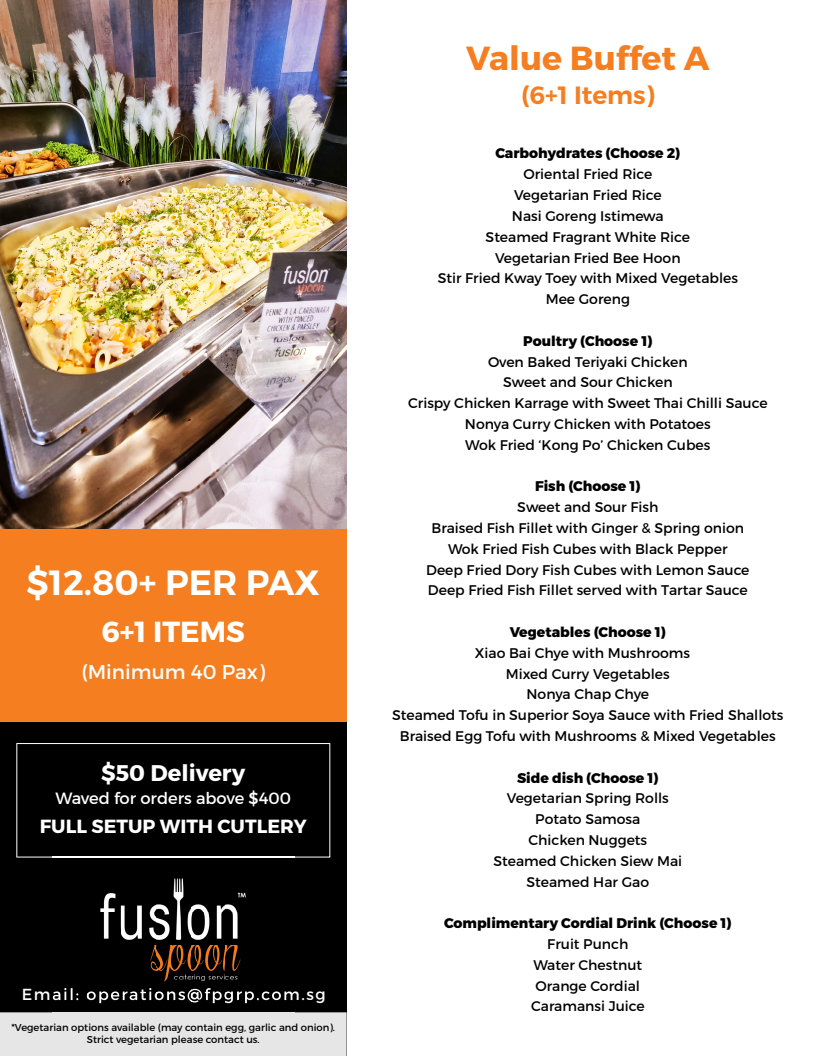
<style>
.page{position:relative;width:816px;height:1056px;background:#fff}
.page>*{position:absolute;margin:0;border:0;box-sizing:border-box;transform-origin:0 0}
.t1{font:600 35px "Montserrat";color:#fff}
.t2{font:700 33.4px "Montserrat";color:#f47e20}
.t3{font:700 29px "Montserrat";color:#fff}
.t4{font:600 25px "Montserrat";color:#f47e20}
.t5{font:700 22.6px "Montserrat";color:#fff}
.t6{font:20px "Montserrat";color:#fff}
.t7{font:700 19px "Montserrat";color:#fff}
.t8{font:16.3px "Montserrat";color:#fff}
.t9{font:14px/20.8px "Montserrat";color:#000;text-align:center}
.t10{font:800 14px "Montserrat";color:#000}
.t11{font:10px/11.9px "Montserrat";color:#000;text-align:center}
</style>
<div class="page">
<div style="left:0;top:528px;width:346px;height:195px;background:#f47e20"></div>
<img style="left:0;top:0;width:346px;height:528px">
<div style="left:0;top:723px;width:347px;height:333px;background:#000"></div>
<div style="left:0;top:1012px;width:347px;height:44px;background:#e6e6e6"></div>
<svg style="left:16px;top:743px;width:314px;height:115px"></svg>
<img style="left:53px;top:846px;width:242px;height:172px">
<img style="left:53px;top:988px;width:242px;height:15px">
<img style="left:53px;top:857px;width:242px;height:1px">
<h1 class="t1" style="left:27px;top:561px;width:295px">$12.80+ PER PAX</h1>
<h3 class="t3" style="left:101px;top:614px;width:145px">6+1 ITEMS</h3>
<h3 class="t6" style="left:81px;top:660px;width:185px">(Minimum 40 Pax)</h3>
<h3 class="t5" style="left:101px;top:759px;width:146px">$50 Delivery</h3>
<p class="t8" style="left:56px;top:788px;width:237px">Waved for orders above $400</p>
<h3 class="t7" style="left:40px;top:815px;width:268px">FULL SETUP WITH CUTLERY</h3>
<p class="t11" style="left:11px;top:1022px;width:325px">*Vegetarian options available (may contain egg, garlic and onion).<br>Strict vegetarian please contact us.</p>
<h2 class="t2" style="left:466px;top:37px;width:245px">Value Buffet A</h2>
<h3 class="t4" style="left:521px;top:79px;width:135px">(6+1 Items)</h3>
<p class="t10" style="left:495px;top:145px;width:186px">Carbohydrates (Choose 2)</p>
<p class="t9" style="left:438px;top:164px;width:302px">Oriental Fried Rice<br>Vegetarian Fried Rice<br>Nasi Goreng Istimewa<br>Steamed Fragrant White Rice<br>Vegetarian Fried Bee Hoon<br>Stir Fried Kway Toey with Mixed Vegetables<br>Mee Goreng</p>
<p class="t10" style="left:523px;top:332px;width:131px">Poultry (Choose 1)</p>
<p class="t9" style="left:408px;top:351px;width:361px">Oven Baked Teriyaki Chicken<br>Sweet and Sour Chicken<br>Crispy Chicken Karrage with Sweet Thai Chilli Sauce Nonya Curry Chicken with Potatoes<br>Wok Fried ‘Kong Po’ Chicken Cubes</p>
<p class="t10" style="left:535px;top:478px;width:107px">Fish (Choose 1)</p>
<p class="t9" style="left:426px;top:497px;width:325px">Sweet and Sour Fish<br>Braised Fish Fillet with Ginger &amp; Spring onion Wok Fried Fish Cubes with Black Pepper<br>Deep Fried Dory Fish Cubes with Lemon Sauce Deep Fried Fish Fillet served with Tartar Sauce</p>
<p class="t10" style="left:510px;top:623px;width:158px">Vegetables (Choose 1)</p>
<p class="t9" style="left:475px;top:642px;width:217px">Xiao Bai Chye with Mushrooms</p>
<p class="t9" style="left:506px;top:663px;width:165px">Mixed Curry Vegetables</p>
<p class="t9" style="left:527px;top:684px;width:124px">Nonya Chap Chye</p>
<p class="t9" style="left:392px;top:705px;width:393px">Steamed Tofu in Superior Soya Sauce with Fried Shallots</p>
<p class="t9" style="left:400px;top:726px;width:377px">Braised Egg Tofu with Mushrooms &amp; Mixed Vegetables</p>
<p class="t10" style="left:517px;top:769px;width:143px">Side dish (Choose 1)</p>
<p class="t9" style="left:493px;top:788px;width:190px">Vegetarian Spring Rolls<br>Potato Samosa<br>Chicken Nuggets<br>Steamed Chicken Siew Mai<br>Steamed Har Gao</p>
<p class="t10" style="left:444px;top:914px;width:289px">Complimentary Cordial Drink (Choose 1)</p>
<p class="t9" style="left:531px;top:934px;width:115px">Fruit Punch<br>Water Chestnut<br>Orange Cordial<br>Caramansi Juice</p>
</div>
